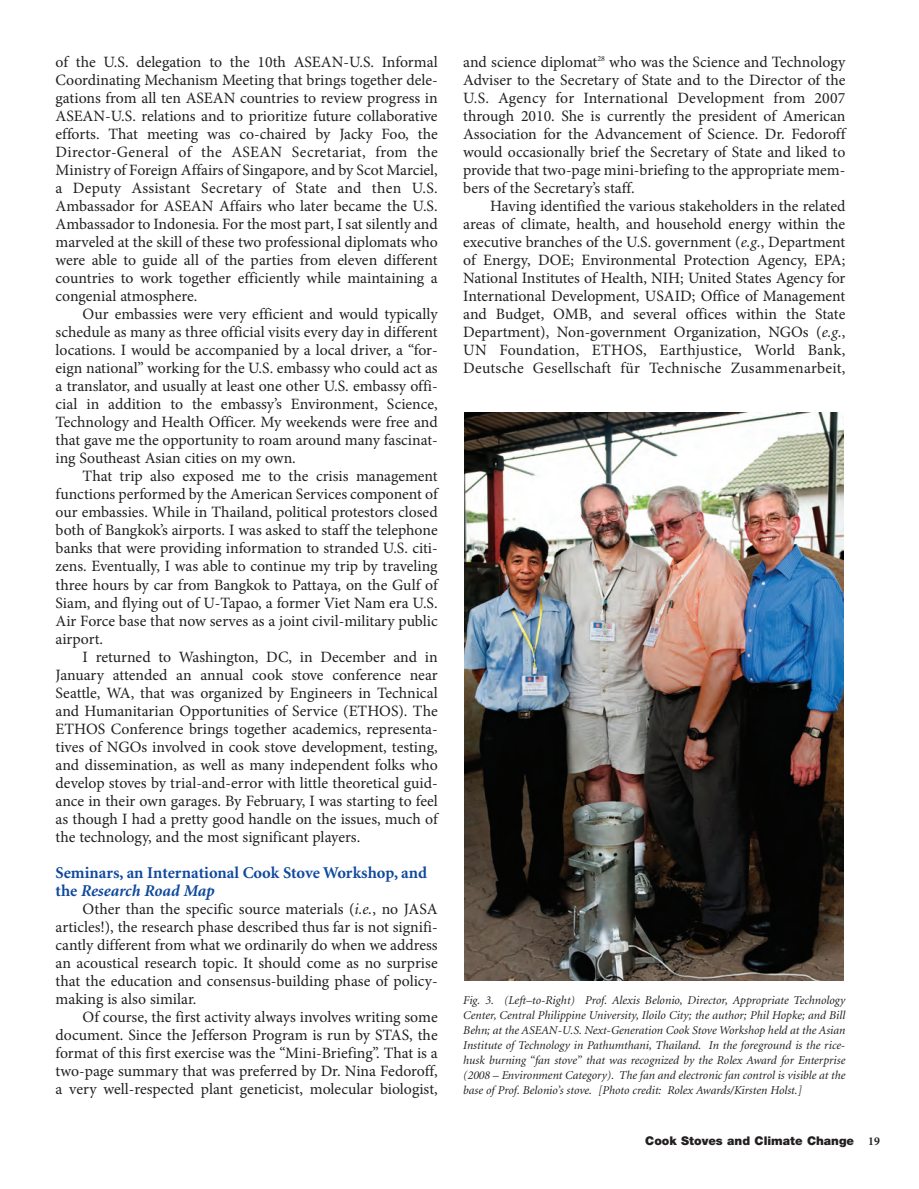
<style>
.page{position:relative;width:919px;height:1189px;background:#fff}
.page>*{position:absolute;margin:0;border:0;box-sizing:border-box;transform-origin:0 0}
.t1{font:700 16.5px/18px "Minion";color:#0f499d}
.t2{font:15.75px/18px "Minion Pro";color:#231f20;text-align:justify}
.t3{font:italic 12px/15px "Minion";color:#231f20;text-align:justify}
.t4{font:900 12px "Helvetica Neue";color:#231f20}
.s1{font-style:italic}
.s2{font-family:"Minion";font-style:italic}
.s3{font-family:"Minion";font-weight:700}
</style>
<div class="page">
<img style="left:464px;top:412px;width:380px;height:569px">
<p class="t2" style="left:56px;top:54px;width:383px">of the U.S. delegation to the 10th ASEAN-U.S. Informal Coordinating Mechanism Meeting that brings together dele&shy;gations from all ten ASEAN countries to review progress in ASEAN-U.S. relations and to prioritize future collaborative efforts. That meeting was co-chaired by Jacky Foo, the Director-General of the ASEAN Secretariat, from the Ministry of Foreign Affairs of Singapore, and by Scot Marciel, a Deputy Assistant Secretary of State and then U.S.<br>Ambassador for ASEAN Affairs who later became the U.S.<br>Ambassador to Indonesia. For the most part, I sat silently and marveled at the skill of these two professional diplomats who were able to guide all of the parties from eleven different countries to work together efficiently while maintaining a congenial atmosphere.</p>
<p class="t2" style="left:56px;top:306px;width:383px;text-indent:27px">Our embassies were very efficient and would typically schedule as many as three official visits every day in different locations. I would be accompanied by a local driver, a “for&shy;eign national” working for the U.S. embassy who could act as a translator, and usually at least one other U.S. embassy offi&shy;cial in addition to the embassy’s Environment, Science, Technology and Health Officer. My weekends were free and that gave me the opportunity to roam around many fascinat&shy;ing Southeast Asian cities on my own.</p>
<p class="t2" style="left:56px;top:468px;width:383px;text-indent:27px">That trip also exposed me to the crisis management functions performed by the American Services component of our embassies. While in Thailand, political protestors closed both of Bangkok’s airports. I was asked to staff the telephone banks that were providing information to stranded U.S. citi&shy;zens. Eventually, I was able to continue my trip by traveling three hours by car from Bangkok to Pattaya, on the Gulf of Siam, and flying out of U-Tapao, a former Viet Nam era U.S.<br>Air Force base that now serves as a joint civil-military public airport.</p>
<p class="t2" style="left:56px;top:648px;width:383px;text-indent:27px">I returned to Washington, DC, in December and in January attended an annual cook stove conference near Seattle, WA, that was organized by Engineers in Technical and Humanitarian Opportunities of Service (ETHOS). The ETHOS Conference brings together academics, representa&shy;tives of NGOs involved in cook stove development, testing, and dissemination, as well as many independent folks who develop stoves by trial-and-error with little theoretical guid&shy;ance in their own garages. By February, I was starting to feel as though I had a pretty good handle on the issues, much of the technology, and the most significant players.</p>
<p class="t1" style="left:56px;top:864px;width:373px">Seminars, an International Cook Stove Workshop, and the <span class="s1">Research Road Map</span></p>
<p class="t2" style="left:56px;top:900px;width:383px;text-indent:27px">Other than the specific source materials (<span class="s2">i.e.</span>, no JASA articles!), the research phase described thus far is not signifi&shy;cantly different from what we ordinarily do when we address an acoustical research topic. It should come as no surprise that the education and consensus-building phase of policy&shy;making is also similar.</p>
<p class="t2" style="left:56px;top:1008px;width:383px;text-indent:27px">Of course, the first activity always involves writing some document. Since the Jefferson Program is run by STAS, the format of this first exercise was the “Mini-Briefing”. That is a two-page summary that was preferred by Dr. Nina Fedoroff, a very well-respected plant geneticist, molecular biologist,</p>
<p class="t2" style="left:463px;top:54px;width:383px">and science diplomat<sup>28</sup> who was the Science and Technology Adviser to the Secretary of State and to the Director of the U.S. Agency for International Development from 2007 through 2010. She is currently the president of American Association for the Advancement of Science. Dr. Fedoroff would occasionally brief the Secretary of State and liked to provide that two-page mini-briefing to the appropriate mem&shy;bers of the Secretary’s staff.</p>
<p class="t2" style="left:463px;top:198px;width:383px;text-indent:27px">Having identified the various stakeholders in the related areas of climate, health, and household energy within the executive branches of the U.S. government (<span class="s2">e.g.</span>, Department of Energy, DOE; Environmental Protection Agency, EPA; National Institutes of Health, NIH; United States Agency for International Development, USAID; Office of Management and Budget, OMB, and several offices within the State Department), Non-government Organization, NGOs (<span class="s2">e.g.</span>, UN Foundation, ETHOS, Earthjustice, World Bank, Deutsche Gesellschaft für Technische Zusammenarbeit,</p>
<p class="t3" style="left:463px;top:993px;width:383px">Fig. 3. (Left–to-Right) Prof. Alexis Belonio, Director, Appropriate Technology Center, Central Philippine University, Iloilo City; the author; Phil Hopke; and Bill Behn; at the ASEAN-U.S. Next-Generation Cook Stove Workshop held at the Asian Institute of Technology in Pathumthani, Thailand. In the foreground is the rice&shy;husk burning “fan stove” that was recognized by the Rolex Award for Enterprise (2008 – Environment Category). The fan and electronic fan control is visible at the base of Prof. Belonio’s stove. [Photo credit: Rolex Awards/Kirsten Holst.]</p>
<p class="t4" style="left:645px;top:1136px;width:236px">Cook Stoves and Climate Change <span class="s3">19</span></p>
</div>
